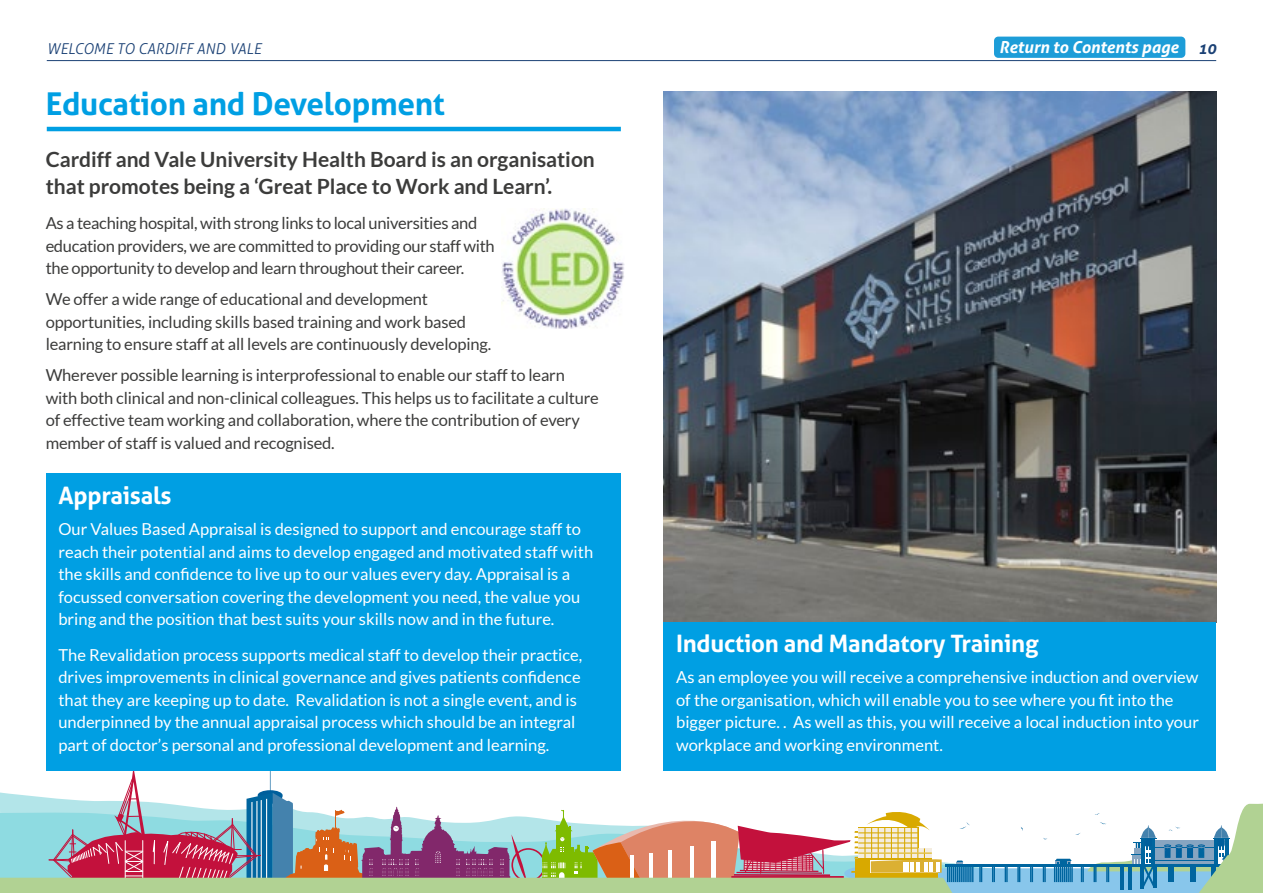
<style>
.page{position:relative;width:1263px;height:893px;background:#fff}
.page>*{position:absolute;margin:0;border:0;box-sizing:border-box;transform-origin:0 0}
.t1{font:700 31.5px "Aller";letter-spacing:-.01em;color:#009fe3}
.t2{font:700 24px "Aller";letter-spacing:-.01em;color:#fff}
.t3{font:700 21px/27px "Lato";color:#3c3c3b}
.t4{font:16.5px/22.5px "Lato";color:#fff}
.t5{font:16.5px/22.5px "Lato";letter-spacing:-.01em;color:#3c3c3b}
.t6{font:italic 700 16.5px "Aller";color:#fff}
.t7{font:italic 300 15px "Aller";color:#1b4175}
.t8{font:italic 700 15px "Aller";color:#1b4175}
</style>
<div class="page">
<svg style="left:0;top:767px;width:1263px;height:126px"></svg>
<hr style="left:47px;top:60px;width:1169px;height:1px;background:#1b4175">
<div style="left:994px;top:37px;width:191px;height:21px;background:#1d9dd8;border-radius:4px"></div>
<img style="left:663px;top:91px;width:553px;height:531px">
<hr style="left:47px;top:127px;width:574px;height:4px;background:#009fe3">
<div style="left:47px;top:473px;width:574px;height:298px;background:#009fe3"></div>
<div style="left:663px;top:622px;width:553px;height:149px;background:#009fe3"></div>
<img style="left:502px;top:208px;width:122px;height:121px">
<p class="t6" style="left:999px;top:37px;width:181px">Return to Contents page</p>
<p class="t7" style="left:47px;top:39px;width:216px">WELCOME TO CARDIFF AND VALE</p>
<p class="t8" style="left:1198px;top:39px;width:19px">10</p>
<h1 class="t1" style="left:46px;top:84px;width:401px">Education and Development</h1>
<p class="t3" style="left:46px;top:146px;width:551px">Cardiff and Vale University Health Board is an organisation that promotes being a ‘Great Place to Work and Learn’.</p>
<p class="t5" style="left:46px;top:212px;width:451px">As a teaching hospital, with strong links to local universities and education providers, we are committed to providing our staff with the opportunity to develop and learn throughout their career.</p>
<p class="t5" style="left:46px;top:288px;width:447px">We offer a wide range of educational and development opportunities, including skills based training and work based learning to ensure staff at all levels are continuously developing.</p>
<p class="t5" style="left:46px;top:364px;width:555px">Wherever possible learning is interprofessional to enable our staff to learn with both clinical and non-clinical colleagues. This helps us to facilitate a culture of effective team working and collaboration, where the contribution of every member of staff is valued and recognised.</p>
<h2 class="t2" style="left:58px;top:481px;width:115px">Appraisals</h2>
<p class="t4" style="left:58px;top:518px;width:536px">Our Values Based Appraisal is designed to support and encourage staff to reach their potential and aims to develop engaged and motivated staff with the skills and confidence to live up to our values every day. Appraisal is a focussed conversation covering the development you need, the value you bring and the position that best suits your skills now and in the future.</p>
<p class="t4" style="left:58px;top:643px;width:525px">The Revalidation process supports medical staff to develop their practice, drives improvements in clinical governance and gives patients confidence that they are keeping up to date. Revalidation is not a single event, and is underpinned by the annual appraisal process which should be an integral part of doctor’s personal and professional development and learning.</p>
<h2 class="t2" style="left:676px;top:629px;width:364px">Induction and Mandatory Training</h2>
<p class="t4" style="left:676px;top:666px;width:524px">As an employee you will receive a comprehensive induction and overview of the organisation, which will enable you to see where you fit into the bigger picture. . As well as this, you will receive a local induction into your workplace and working environment.</p>
</div>
